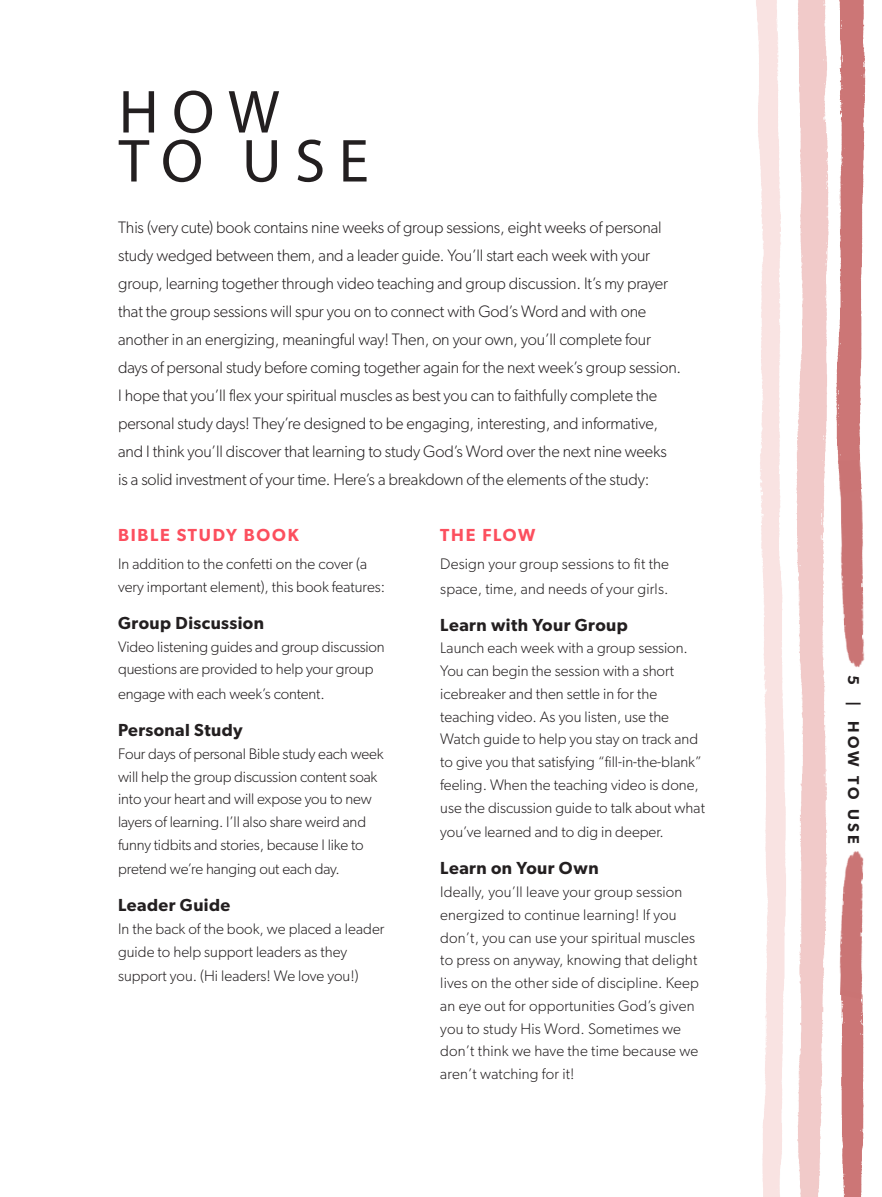
<style>
.page{position:relative;width:882px;height:1197px;background:#fff}
.page>*{position:absolute;margin:0;border:0;box-sizing:border-box;transform-origin:0 0}
.Front_Matter_Header{font:61.25px/49px "Myriad Pro";letter-spacing:.22em;color:#231f20}
.subhead_smaller{font:600 17.5px "Gibson";letter-spacing:.025em;color:#231f20}
.subhead{font:600 17.5px "Gibson";letter-spacing:.1em;color:#fc4f5e}
.Body_Intro_Pages{font:300 16.62px/28px "Gibson";letter-spacing:-.01em;color:#231f20}
.t1{font:600 15.75px "Gibson";color:#231f20}
.front_matter_body{font:300 15.4px/22.8px "Gibson";color:#231f20}
</style>
<div class="page">
<img style="left:756px;top:0;width:110px;height:1197px">
<img style="left:817px;top:460px;width:49px;height:219px">
<img style="left:816px;top:839px;width:50px;height:164px">
<p class="Front_Matter_Header" style="left:119px;top:87px;width:252px">HOW<br>TO USE</p>
<p class="Body_Intro_Pages" style="left:118px;top:213px;width:565px">This (very cute) book contains nine weeks of group sessions, eight weeks of personal study wedged between them, and a leader guide. You’ll start each week with your group, learning together through video teaching and group discussion. It’s my prayer that the group sessions will spur you on to connect with God’s Word and with one another in an energizing, meaningful way! Then, on your own, you’ll complete four days of personal study before coming together again for the next week’s group session.<br>I hope that you’ll flex your spiritual muscles as best you can to faithfully complete the personal study days! They’re designed to be engaging, interesting, and informative, and I think you’ll discover that learning to study God’s Word over the next nine weeks<br>is a solid investment of your time. Here’s a breakdown of the elements of the study:</p>
<p class="subhead" style="left:118px;top:525px;width:182px">BIBLE STUDY BOOK</p>
<p class="front_matter_body" style="left:118px;top:552px;width:269px">In addition to the confetti on the cover (a very important element), this book features:</p>
<p class="subhead_smaller" style="left:118px;top:612px;width:147px">Group Discussion</p>
<p class="front_matter_body" style="left:118px;top:635px;width:268px">Video listening guides and group discussion questions are provided to help your group</p>
<p class="front_matter_body" style="left:118px;top:682px;width:208px">engage with each week’s content.</p>
<p class="subhead_smaller" style="left:118px;top:720px;width:126px">Personal Study</p>
<p class="front_matter_body" style="left:118px;top:742px;width:267px">Four days of personal Bible study each week will help the group discussion content soak into your heart and will expose you to new layers of learning. I’ll also share weird and funny tidbits and stories, because I like to</p>
<p class="front_matter_body" style="left:118px;top:857px;width:223px">pretend we’re hanging out each day.</p>
<p class="subhead_smaller" style="left:118px;top:895px;width:114px">Leader Guide</p>
<p class="front_matter_body" style="left:118px;top:917px;width:268px">In the back of the book, we placed a leader guide to help support leaders as they</p>
<p class="front_matter_body" style="left:118px;top:965px;width:242px">support you. (Hi leaders! We love you!)</p>
<p class="subhead" style="left:440px;top:525px;width:96px">THE FLOW</p>
<p class="front_matter_body" style="left:440px;top:551px;width:230px;line-height:24.5px">Design your group sessions to fit the space, time, and needs of your girls.</p>
<p class="subhead_smaller" style="left:440px;top:614px;width:189px">Learn with Your Group</p>
<p class="front_matter_body" style="left:440px;top:637px;width:266px">Launch each week with a group session.<br>You can begin the session with a short icebreaker and then settle in for the teaching video. As you listen, use the Watch guide to help you stay on track and to give you that satisfying “fill-in-the-blank” feeling. When the teaching video is done, use the discussion guide to talk about what</p>
<p class="front_matter_body" style="left:440px;top:820px;width:225px">you’ve learned and to dig in deeper.</p>
<p class="subhead_smaller" style="left:440px;top:858px;width:160px">Learn on Your Own</p>
<p class="front_matter_body" style="left:440px;top:880px;width:260px">Ideally, you’ll leave your group session energized to continue learning! If you don’t, you can use your spiritual muscles to press on anyway, knowing that delight lives on the other side of discipline. Keep an eye out for opportunities God’s given you to study His Word. Sometimes we don’t think we have the time because we aren’t watching for it!</p>
<p class="t1" style="left:863px;top:675px;width:11px;rotate:90deg">5</p>
<p class="t1" style="left:863px;top:701px;width:143px;rotate:90deg">| How to Use</p>
</div>
